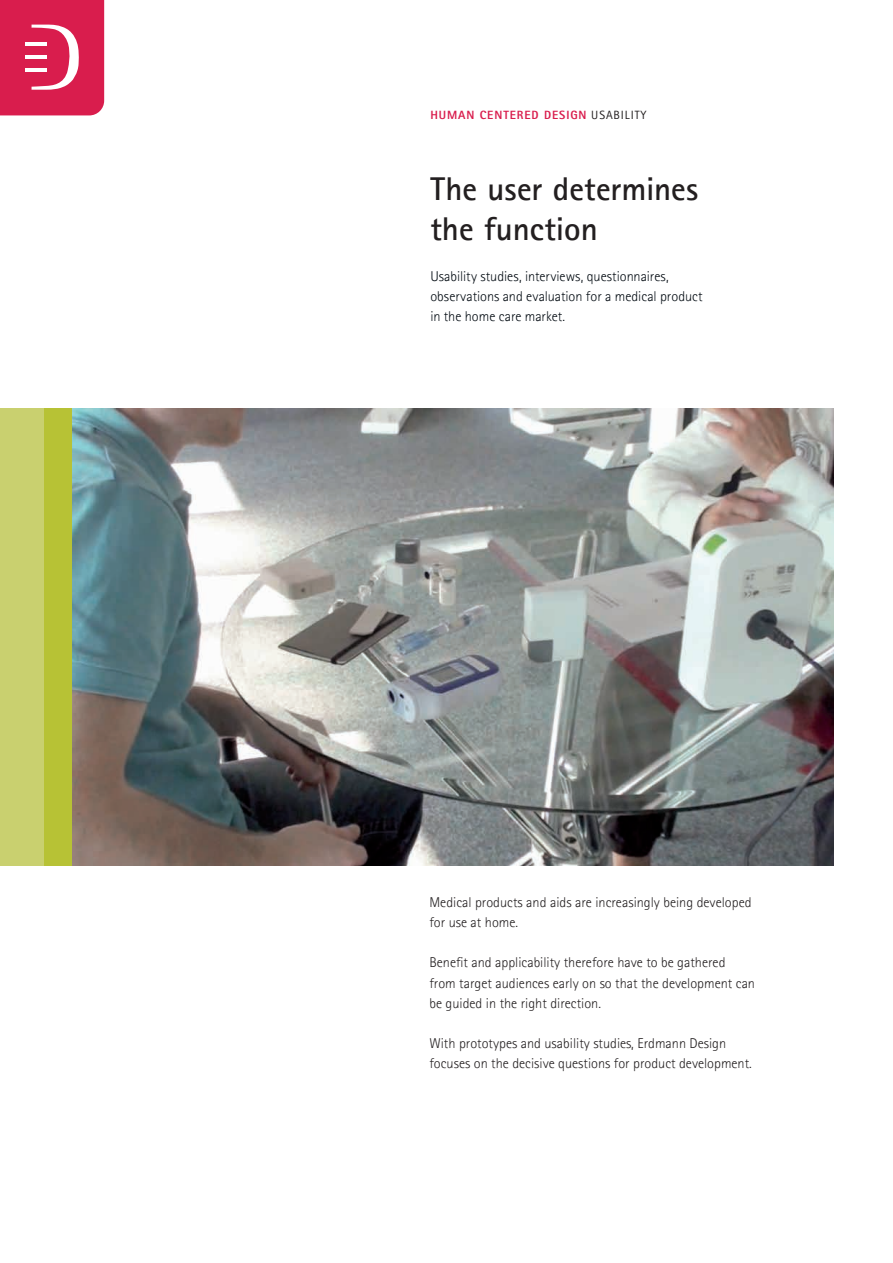
<style>
.page{position:relative;width:893px;height:1263px;background:#fff}
.page>*{position:absolute;margin:0;border:0;box-sizing:border-box;transform-origin:0 0}
.t1{font:700 33px/40.3px "Rotis Sans Serif Std";color:#231f20}
.t2{font:300 14.25px/20.2px "Rotis Sans Serif Std";color:#231f20}
.t3{font:300 14.25px/20.2px "Rotis Sans Serif Std";color:#030b12}
.t4{font:800 12px "Rotis Sans Serif Std";letter-spacing:.075em;color:#d91d4d}
.s1{font-weight:400;color:#231f20}
</style>
<div class="page">
<img style="left:72px;top:408px;width:761px;height:457px">
<div style="left:43px;top:408px;width:29px;height:457px;background:#b7c235"></div>
<div style="left:0;top:408px;width:43px;height:457px;background:#c9d06f"></div>
<svg style="left:0;top:0;width:104px;height:115px;background:#db2e5a"></svg>
<hr style="left:25px;top:68px;width:21px;height:3px;background:#fff">
<hr style="left:25px;top:56px;width:21px;height:3px;background:#fff">
<hr style="left:25px;top:43px;width:21px;height:3px;background:#fff">
<p class="t4" style="left:430px;top:107px;width:218px">HUMAN CENTERED DESIGN <span class="s1">USABILITY</span></p>
<h1 class="t1" style="left:430px;top:168px;width:269px">The user determines the function</h1>
<p class="t3" style="left:430px;top:266px;width:274px">Usability studies, interviews, questionnaires, observations and evaluation for a medical product in the home care market.</p>
<p class="t2" style="left:429px;top:892px;width:324px">Medical products and aids are increasingly being developed for use at home.</p>
<p class="t2" style="left:429px;top:953px;width:327px">Benefit and applicability therefore have to be gathered from target audiences early on so that the development can be guided in the right direction.</p>
<p class="t2" style="left:429px;top:1033px;width:324px">With prototypes and usability studies, Erdmann Design focuses on the decisive questions for product development.</p>
</div>
